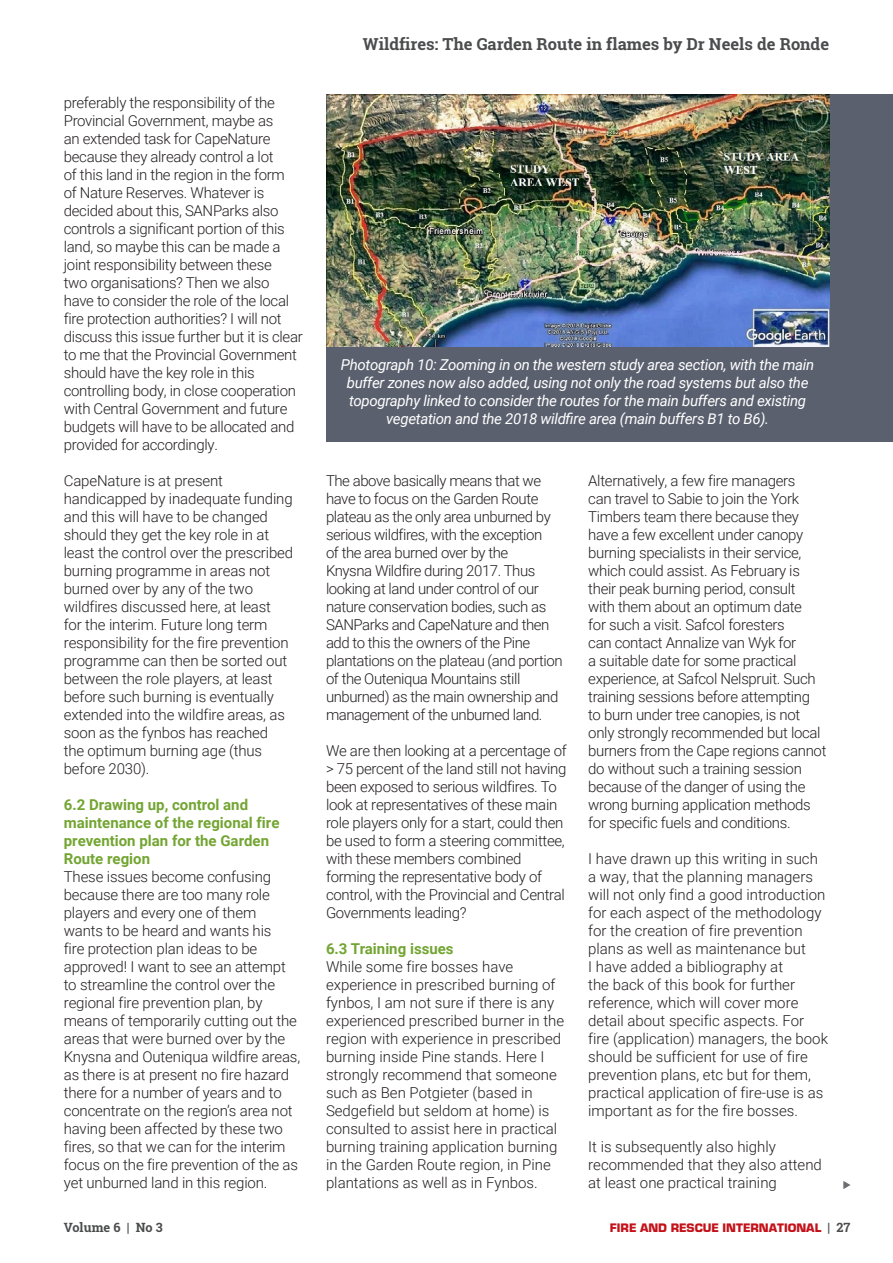
<style>
.page{position:relative;width:893px;height:1263px;background:#fff}
.page>*{position:absolute;margin:0;border:0;box-sizing:border-box;transform-origin:0 0}
.t1{font:700 16.5px "Roboto Slab";color:#4b4c4d}
.t2{font:300 15px/18px "Roboto";letter-spacing:-.02em;color:#231f20}
.t3{font:300 15px/18px "Roboto";color:#231f20}
.Captions{font:italic 15px/18px "Roboto";letter-spacing:-.02em;color:#fff;text-align:center}
.t4{font:700 15px/18px "Roboto";color:#73a532}
.t5{font:900 12.75px "Eurostile";color:#c4121a}
.t6{font:700 12.75px "Roboto Slab";color:#4b4c4d}
.s1{font-family:"Roboto Slab";font-weight:700;color:#4b4c4d}
</style>
<div class="page">
<div style="left:827px;top:94px;width:66px;height:347px;background:#5a606e"></div>
<img style="left:326px;top:94px;width:503px;height:253px">
<div style="left:326px;top:347px;width:503px;height:94px;background:#5a606e"></div>
<svg style="left:843px;top:1181px;width:7px;height:8px"></svg>
<p class="t2" style="left:64px;top:93px;width:241px">preferably the responsibility of the Provincial Government, maybe as<br>an extended task for CapeNature because they already control a lot<br>of this land in the region in the form<br>of Nature Reserves. Whatever is decided about this, SANParks also controls a significant portion of this land, so maybe this can be made a joint responsibility between these<br>two organisations? Then we also have to consider the role of the local fire protection authorities? I will not discuss this issue further but it is clear to me that the Provincial Government should have the key role in this controlling body, in close cooperation with Central Government and future budgets will have to be allocated and provided for accordingly.</p>
<p class="t2" style="left:64px;top:471px;width:231px">CapeNature is at present handicapped by inadequate funding and this will have to be changed should they get the key role in at least the control over the prescribed burning programme in areas not burned over by any of the two wildfires discussed here, at least<br>for the interim. Future long term responsibility for the fire prevention programme can then be sorted out between the role players, at least before such burning is eventually extended into the wildfire areas, as soon as the fynbos has reached<br>the optimum burning age (thus before 2030).</p>
<p class="t4" style="left:64px;top:795px;width:217px">6.2 Drawing up, control and maintenance of the regional fire prevention plan for the Garden<br>Route region</p>
<p class="t2" style="left:64px;top:867px;width:238px">These issues become confusing because there are too many role players and every one of them<br>wants to be heard and wants his<br>fire protection plan ideas to be approved! I want to see an attempt to streamline the control over the regional fire prevention plan, by means of temporarily cutting out the areas that were burned over by the Knysna and Outeniqua wildfire areas, as there is at present no fire hazard there for a number of years and to concentrate on the region’s area not having been affected by these two fires, so that we can for the interim focus on the fire prevention of the as yet unburned land in this region.</p>
<p class="t1" style="left:363px;top:33px;width:468px">Wildfires: The Garden Route in flames by Dr Neels de Ronde</p>
<p class="Captions" style="left:341px;top:356px;width:475px">Photograph 10: Zooming in on the western study area section, with the main buffer zones now also added, using not only the road systems but also the topography linked to consider the routes for the main buffers and existing vegetation and the 2018 wildfire area (main buffers B1 to B6).</p>
<p class="t2" style="left:326px;top:471px;width:238px">The above basically means that we have to focus on the Garden Route plateau as the only area unburned by serious wildfires, with the exception<br>of the area burned over by the<br>Knysna Wildfire during 2017. Thus looking at land under control of our nature conservation bodies, such as SANParks and CapeNature and then add to this the owners of the Pine plantations on the plateau (and portion of the Outeniqua Mountains still unburned) as the main ownership and management of the unburned land.</p>
<p class="t2" style="left:326px;top:741px;width:242px">We are then looking at a percentage of &gt; 75 percent of the land still not having been exposed to serious wildfires. To look at representatives of these main role players only for a start, could then be used to form a steering committee, with these members combined forming the representative body of control, with the Provincial and Central Governments leading?</p>
<p class="t4" style="left:326px;top:939px;width:129px">6.3 Training issues</p>
<p class="t3" style="left:326px;top:957px;width:240px">While some fire bosses have experience in prescribed burning of fynbos, I am not sure if there is any experienced prescribed burner in the region with experience in prescribed burning inside Pine stands. Here I strongly recommend that someone such as Ben Potgieter (based in Sedgefield but seldom at home) is consulted to assist here in practical burning training application burning in the Garden Route region, in Pine plantations as well as in Fynbos.</p>
<p class="t2" style="left:588px;top:471px;width:240px">Alternatively, a few fire managers<br>can travel to Sabie to join the York Timbers team there because they have a few excellent under canopy burning specialists in their service, which could assist. As February is their peak burning period, consult<br>with them about an optimum date<br>for such a visit. Safcol foresters<br>can contact Annalize van Wyk for<br>a suitable date for some practical experience, at Safcol Nelspruit. Such training sessions before attempting to burn under tree canopies, is not only strongly recommended but local burners from the Cape regions cannot do without such a training session because of the danger of using the wrong burning application methods for specific fuels and conditions.</p>
<p class="t3" style="left:588px;top:849px;width:241px">I have drawn up this writing in such a way, that the planning managers will not only find a good introduction for each aspect of the methodology for the creation of fire prevention plans as well as maintenance but<br>I have added a bibliography at<br>the back of this book for further reference, which will cover more detail about specific aspects. For fire (application) managers, the book should be sufficient for use of fire prevention plans, etc but for them, practical application of fire-use is as important as for the fire bosses.</p>
<p class="t3" style="left:588px;top:1137px;width:235px">It is subsequently also highly recommended that they also attend at least one practical training</p>
<p class="t6" style="left:64px;top:1218px;width:100px">Volume 6 | No 3</p>
<p class="t5" style="left:610px;top:1220px;width:242px">FIRE AND RESCUE INTERNATIONAL <span class="s1">| 27</span></p>
</div>
